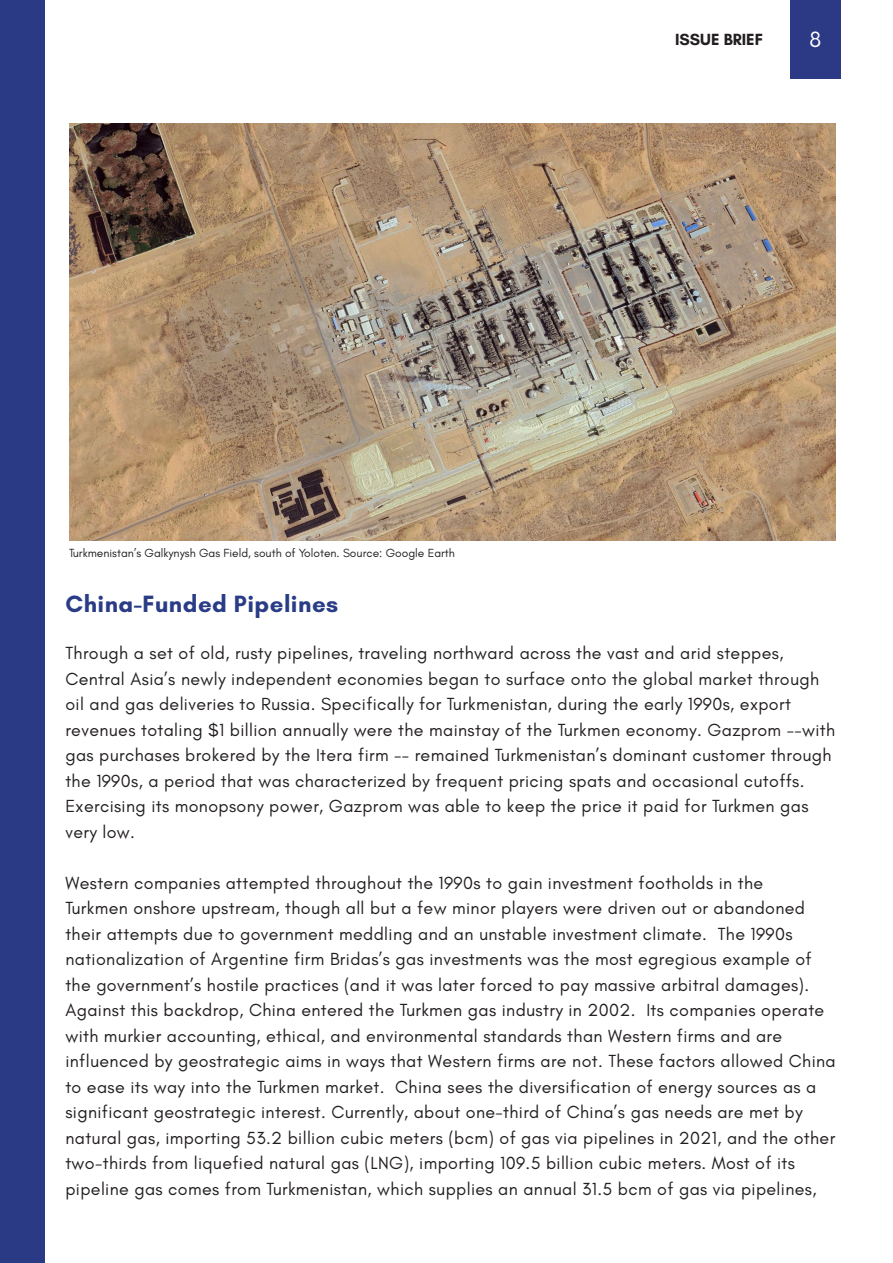
<style>
.page{position:relative;width:893px;height:1263px;background:#fff}
.page>*{position:absolute;margin:0;border:0;box-sizing:border-box;transform-origin:0 0}
.t1{font:700 24px "Glacial Indifference";letter-spacing:.02em;color:#293c85}
.t2{font:22.5px "Glacial Indifference";color:#fff}
.t3{font:17.85px/25.5px "Glacial Indifference";letter-spacing:.02em;color:#231f20}
.t4{font:700 16.5px "Glacial Indifference";color:#231f20}
.t5{font:12px "Glacial Indifference";color:#231f20}
</style>
<div class="page">
<div style="left:790px;top:0;width:51px;height:78px;background:#2c3985"></div>
<div style="left:0;top:0;width:44px;height:1263px;background:#2a3a85"></div>
<img style="left:69px;top:123px;width:767px;height:417px">
<p class="t5" style="left:69px;top:546px;width:387px">Turkmenistan’s Galkynysh Gas Field, south of Yoloten. Source: Google Earth</p>
<p class="t4" style="left:675px;top:29px;width:90px">ISSUE BRIEF</p>
<p class="t2" style="left:809px;top:26px;width:13px">8</p>
<p class="t1" style="left:65px;top:589px;width:274px">China-Funded Pipelines</p>
<p class="t3" style="left:65px;top:641px;width:771px">Through a set of old, rusty pipelines, traveling northward across the vast and arid steppes, Central Asia’s newly independent economies began to surface onto the global market through oil and gas deliveries to Russia. Specifically for Turkmenistan, during the early 1990s, export revenues totaling $1 billion annually were the mainstay of the Turkmen economy. Gazprom --with gas purchases brokered by the Itera firm -- remained Turkmenistan’s dominant customer through the 1990s, a period that was characterized by frequent pricing spats and occasional cutoffs.<br>Exercising its monopsony power, Gazprom was able to keep the price it paid for Turkmen gas very low.</p>
<p class="t3" style="left:65px;top:870px;width:772px">Western companies attempted throughout the 1990s to gain investment footholds in the<br>Turkmen onshore upstream, though all but a few minor players were driven out or abandoned their attempts due to government meddling and an unstable investment climate. The 1990s nationalization of Argentine firm Bridas’s gas investments was the most egregious example of the government’s hostile practices (and it was later forced to pay massive arbitral damages).<br>Against this backdrop, China entered the Turkmen gas industry in 2002. Its companies operate with murkier accounting, ethical, and environmental standards than Western firms and are influenced by geostrategic aims in ways that Western firms are not. These factors allowed China to ease its way into the Turkmen market. China sees the diversification of energy sources as a significant geostrategic interest. Currently, about one-third of China’s gas needs are met by natural gas, importing 53.2 billion cubic meters (bcm) of gas via pipelines in 2021, and the other two-thirds from liquefied natural gas (LNG), importing 109.5 billion cubic meters. Most of its pipeline gas comes from Turkmenistan, which supplies an annual 31.5 bcm of gas via pipelines,</p>
</div>
